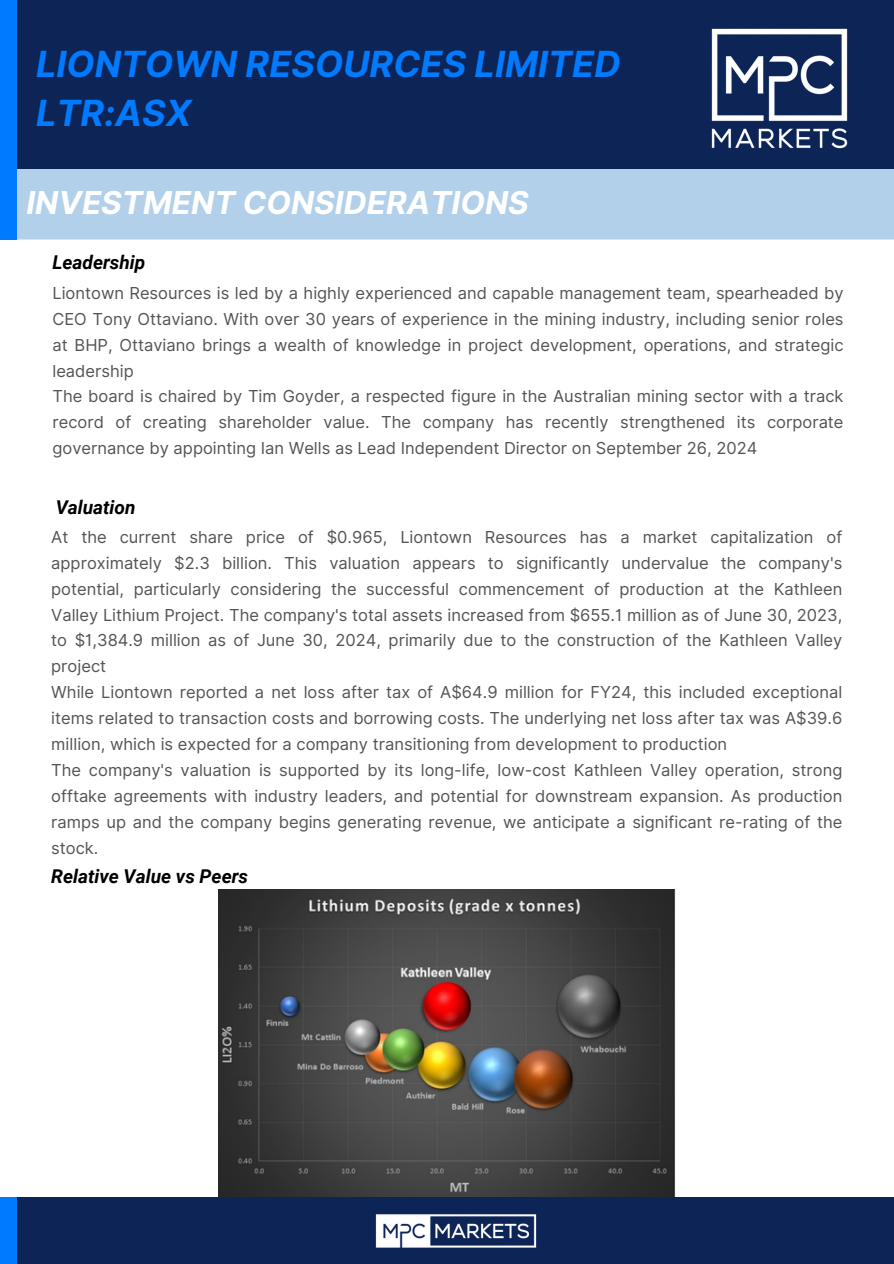
<style>
.page{position:relative;width:894px;height:1264px;background:#fff}
.page>*{position:absolute;margin:0;border:0;box-sizing:border-box;transform-origin:0 0}
.t1{font:italic 700 36px/49.5px "Inter";color:#007bff}
.t2{font:italic 700 31.5px "Inter";color:#fff}
.t3{font:italic 700 19.05px "Roboto";color:#000}
.t4{font:16.5px/25.8px "Inter";color:#545454;text-align:justify}
</style>
<div class="page">
<div style="left:0;top:1197px;width:893px;height:66px;background:#0d2457"></div>
<div style="left:0;top:1197px;width:17px;height:66px;background:#007bff"></div>
<img style="left:375px;top:1214px;width:162px;height:34px">
<div style="left:17px;top:168px;width:876px;height:71px;background:#b3d0ea"></div>
<div style="left:0;top:0;width:893px;height:168px;background:#0d2457"></div>
<img style="left:711px;top:28px;width:137px;height:121px">
<div style="left:0;top:0;width:17px;height:239px;background:#007bff"></div>
<img style="left:218px;top:890px;width:457px;height:306px">
<p class="t1" style="left:36px;top:39px;width:586px">LIONTOWN RESOURCES LIMITED<br>LTR:ASX</p>
<p class="t2" style="left:26px;top:184px;width:503px">INVESTMENT CONSIDERATIONS</p>
<p class="t3" style="left:52px;top:251px;width:94px">Leadership</p>
<p class="t4" style="left:52px;top:280px;width:792px">Liontown Resources is led by a highly experienced and capable management team, spearheaded by CEO Tony Ottaviano. With over 30 years of experience in the mining industry, including senior roles at BHP, Ottaviano brings a wealth of knowledge in project development, operations, and strategic leadership</p>
<h3 class="t4" style="left:52px;top:383px;width:792px">The board is chaired by Tim Goyder, a respected figure in the Australian mining sector with a track record of creating shareholder value. The company has recently strengthened its corporate governance by appointing Ian Wells as Lead Independent Director on September 26, 2024</h3>
<p class="t3" style="left:56px;top:496px;width:81px">Valuation</p>
<h1 class="t4" style="left:51px;top:524px;width:792px">At the current share price of $0.965, Liontown Resources has a market capitalization of approximately $2.3 billion. This valuation appears to significantly undervalue the company's potential, particularly considering the successful commencement of production at the Kathleen Valley Lithium Project. The company's total assets increased from $655.1 million as of June 30, 2023, to $1,384.9 million as of June 30, 2024, primarily due to the construction of the Kathleen Valley project</h1>
<h2 class="t4" style="left:51px;top:679px;width:792px">While Liontown reported a net loss after tax of A$64.9 million for FY24, this included exceptional items related to transaction costs and borrowing costs. The underlying net loss after tax was A$39.6 million, which is expected for a company transitioning from development to production</h2>
<h3 class="t4" style="left:51px;top:757px;width:792px">The company's valuation is supported by its long-life, low-cost Kathleen Valley operation, strong offtake agreements with industry leaders, and potential for downstream expansion. As production ramps up and the company begins generating revenue, we anticipate a significant re-rating of the stock.</h3>
<h3 class="t3" style="left:51px;top:865px;width:198px">Relative Value vs Peers</h3>
</div>
